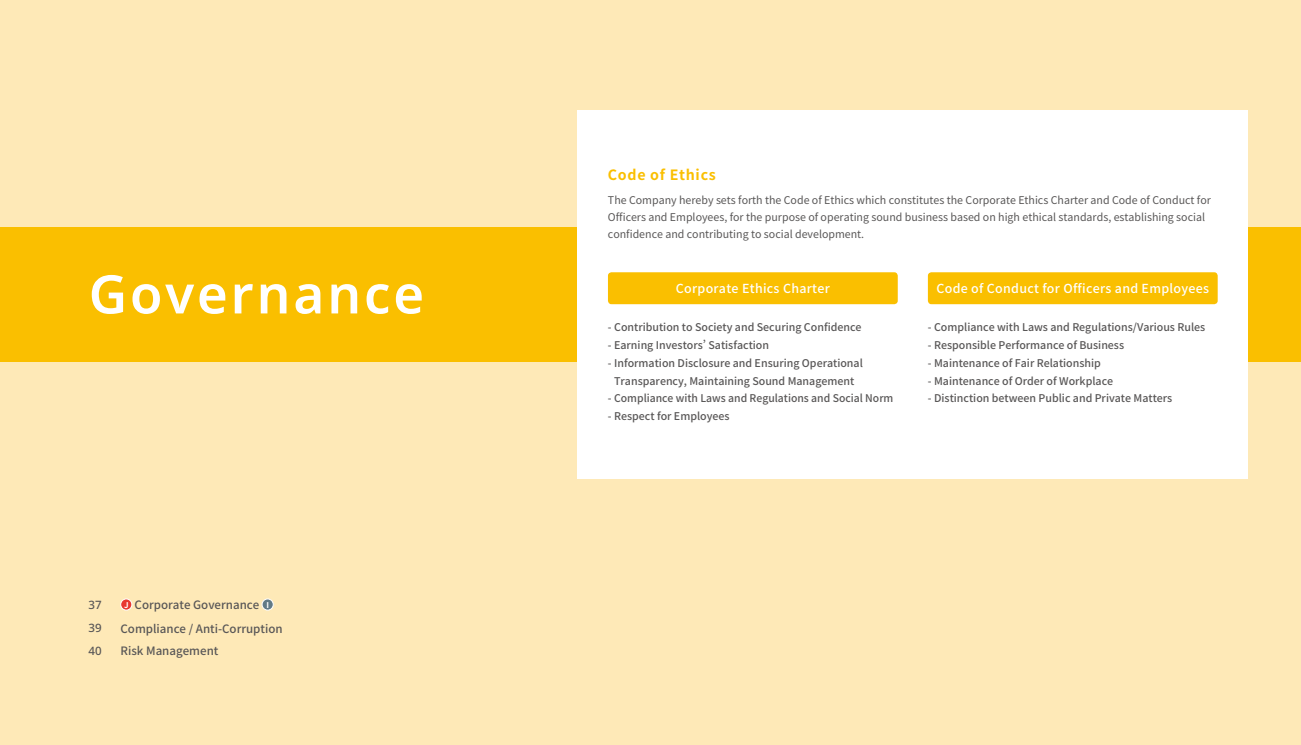
<style>
.page{position:relative;width:1301px;height:745px;background:#fff}
.page>*{position:absolute;margin:0;border:0;box-sizing:border-box;transform-origin:0 0}
.t1{font:600 53.12px "Noto Sans";letter-spacing:.05em;color:#fff}
.t2{font:700 14.12px "Noto Sans JP";letter-spacing:.05em;color:#fabf00}
.t3{font:500 12.38px "Noto Sans JP";letter-spacing:.025em;color:#fff}
.t4{font:500 11.5px "Noto Sans JP";color:#595757}
.t5{font:500 11.5px "Noto Sans";color:#595757}
.t6{font:500 10.62px/17.8px "Noto Sans JP";color:#595757;text-align:center}
.t7{font:10.62px/16.9px "Noto Sans JP";color:#595757}
.s1{font-weight:700;font-size:8px;color:#fff}
</style>
<div class="page">
<div style="left:0;top:0;width:1300px;height:744px;background:#fee9b7"></div>
<div style="left:0;top:227px;width:1300px;height:134px;background:#fabf00"></div>
<div style="left:121px;top:598px;width:11px;height:11px;background:#e8382f;border-radius:50%"></div>
<div style="left:120px;top:598px;width:12px;height:12px;border:1px solid #fff;border-radius:50%"></div>
<div style="left:262px;top:598px;width:11px;height:11px;background:#627a86;border-radius:50%"></div>
<div style="left:262px;top:598px;width:11px;height:12px;border:1px solid #fff;border-radius:50%"></div>
<div style="left:578px;top:110px;width:669px;height:368px;background:#fff"></div>
<div style="left:608px;top:272px;width:289px;height:32px;background:#fabf00;border-radius:4px"></div>
<div style="left:927px;top:272px;width:290px;height:32px;background:#fabf00;border-radius:4px"></div>
<h1 class="t1" style="left:89px;top:264px;width:337px">Governance</h1>
<p class="t5" style="left:89px;top:597px;width:15px">37</p>
<p class="t4" style="left:124px;top:597px;width:146px"><span class="s1">J</span> Corporate Governance <span class="s1">I</span></p>
<p class="t5" style="left:89px;top:621px;width:15px">39</p>
<p class="t4" style="left:120px;top:621px;width:164px">Compliance / Anti-Corruption</p>
<p class="t5" style="left:89px;top:643px;width:15px">40</p>
<p class="t4" style="left:120px;top:643px;width:99px">Risk Management</p>
<h2 class="t2" style="left:608px;top:167px;width:109px">Code of Ethics</h2>
<p class="t7" style="left:608px;top:192px;width:604px">The Company hereby sets forth the Code of Ethics which constitutes the Corporate Ethics Charter and Code of Conduct for<br>Officers and Employees, for the purpose of operating sound business based on high ethical standards, establishing social confidence and contributing to social development.</p>
<p class="t3" style="left:676px;top:281px;width:155px">Corporate Ethics Charter</p>
<p class="t6" style="left:608px;top:318px;width:255px">- Contribution to Society and Securing Confidence</p>
<p class="t6" style="left:608px;top:336px;width:163px">- Earning Investors’ Satisfaction</p>
<p class="t6" style="left:608px;top:354px;width:256px">- Information Disclosure and Ensuring Operational<br>Transparency, Maintaining Sound Management</p>
<p class="t6" style="left:608px;top:389px;width:287px">- Compliance with Laws and Regulations and Social Norm</p>
<p class="t6" style="left:608px;top:407px;width:123px">- Respect for Employees</p>
<p class="t3" style="left:936px;top:281px;width:274px">Code of Conduct for Officers and Employees</p>
<p class="t6" style="left:927px;top:318px;width:279px">- Compliance with Laws and Regulations/Various Rules</p>
<p class="t6" style="left:927px;top:336px;width:198px">- Responsible Performance of Business</p>
<p class="t6" style="left:927px;top:354px;width:174px">- Maintenance of Fair Relationship</p>
<p class="t6" style="left:927px;top:372px;width:187px">- Maintenance of Order of Workplace</p>
<p class="t6" style="left:927px;top:389px;width:246px">- Distinction between Public and Private Matters</p>
</div>
